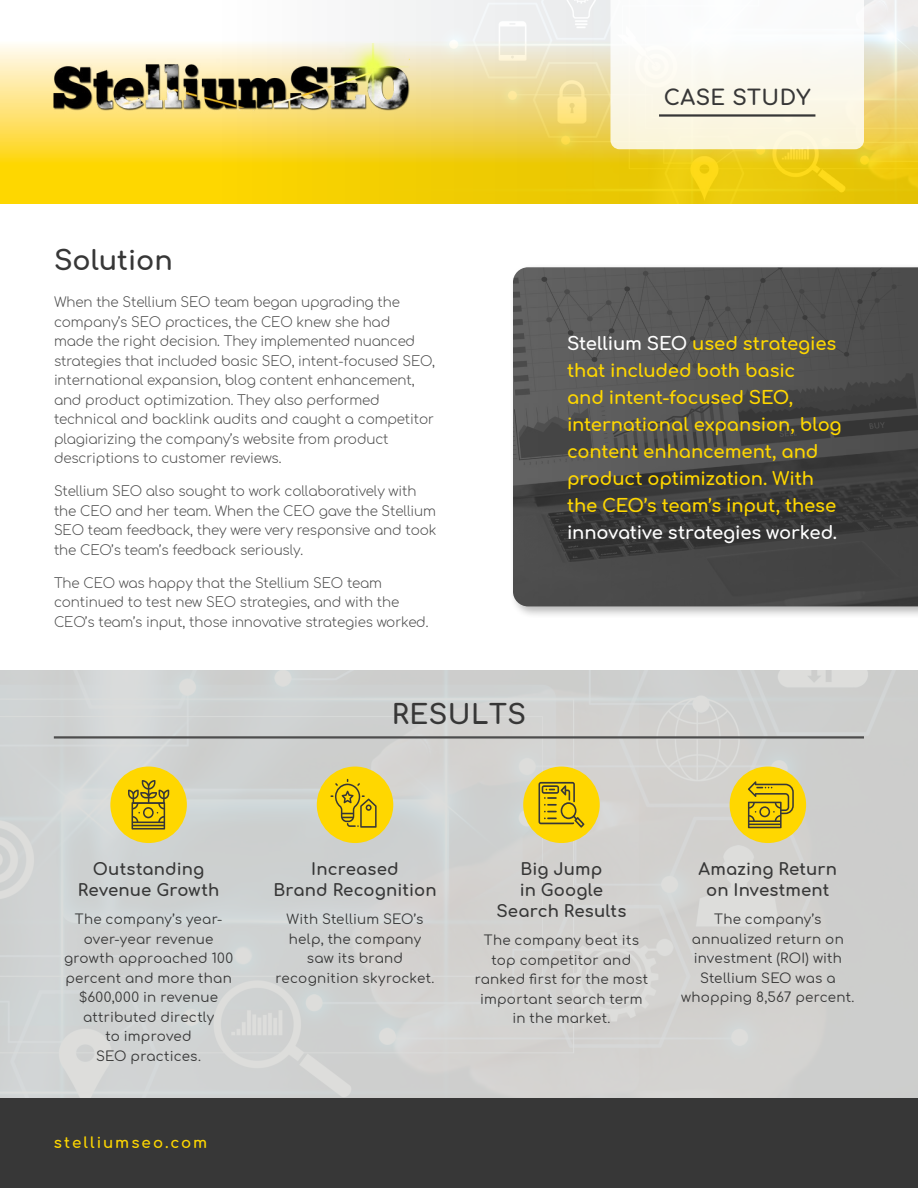
<style>
.page{position:relative;width:918px;height:1188px;background:#fff}
.page>*{position:absolute;margin:0;border:0;box-sizing:border-box;transform-origin:0 0}
.t1{font:700 27px "Comfortaa";color:#373737}
.t2{font:700 27px "Comfortaa";letter-spacing:.02em;color:#373737}
.t3{font:700 21px "Comfortaa";letter-spacing:.02em;color:#373737}
.t4{font:700 18px/27px "Comfortaa";letter-spacing:-.01em;color:#ffd700}
.t5{font:700 18px "Comfortaa";letter-spacing:-.01em;color:#fff}
.t6{font:700 16.5px/21px "Comfortaa";letter-spacing:.005em;color:#373737;text-align:center}
.t7{font:700 15px "Comfortaa";letter-spacing:.135em;color:#ffd700}
.t8{font:300 13.5px/19.5px "Comfortaa";letter-spacing:-.01em;color:#4b4b4b}
.t9{font:13.5px/19.5px "Comfortaa";letter-spacing:.015em;color:#373737;text-align:center}
.s1{color:#fff}
</style>
<div class="page">
<div style="left:509px;top:264px;width:409px;height:355px;background:#000;opacity:.28"></div>
<img style="left:513px;top:267px;width:405px;height:339px">
<img style="left:0;top:670px;width:918px;height:428px">
<svg style="left:0;top:44px;width:210px;height:159px;background:#fedd3d"></svg>
<img style="left:210px;top:0;width:708px;height:203px">
<svg style="left:610px;top:0;width:254px;height:149px"></svg>
<hr style="left:659px;top:114px;width:156px;height:3px;background:#373737">
<img style="left:54px;top:44px;width:356px;height:68px">
<hr style="left:54px;top:736px;width:810px;height:3px;background:#4d4d4d">
<div style="left:317px;top:767px;width:76px;height:76px;background:#ffd700;border-radius:50%"></div>
<div style="left:730px;top:767px;width:76px;height:76px;background:#ffd700;border-radius:50%"></div>
<div style="left:110px;top:767px;width:77px;height:76px;background:#ffd700;border-radius:50%"></div>
<div style="left:523px;top:767px;width:77px;height:76px;background:#ffd700;border-radius:50%"></div>
<svg style="left:539px;top:782px;width:45px;height:46px"></svg>
<svg style="left:748px;top:781px;width:46px;height:47px"></svg>
<svg style="left:128px;top:780px;width:41px;height:50px"></svg>
<svg style="left:331px;top:779px;width:46px;height:49px"></svg>
<div style="left:0;top:1098px;width:918px;height:90px;background:#373737"></div>
<h2 class="t3" style="left:664px;top:78px;width:148px">CASE STUDY</h2>
<h1 class="t1" style="left:54px;top:235px;width:120px">Solution</h1>
<p class="t8" style="left:54px;top:291px;width:383px">When the Stellium SEO team began upgrading the company’s SEO practices, the CEO knew she had<br>made the right decision. They implemented nuanced strategies that included basic SEO, intent-focused SEO, international expansion, blog content enhancement, and product optimization. They also performed technical and backlink audits and caught a competitor plagiarizing the company’s website from product descriptions to customer reviews.</p>
<p class="t8" style="left:54px;top:480px;width:384px">Stellium SEO also sought to work collaboratively with the CEO and her team. When the CEO gave the Stellium SEO team feedback, they were very responsive and took the CEO’s team’s feedback seriously.</p>
<p class="t8" style="left:54px;top:571px;width:376px">The CEO was happy that the Stellium SEO team continued to test new SEO strategies, and with the<br>CEO’s team’s input, those innovative strategies worked.</p>
<h1 class="t2" style="left:392px;top:690px;width:136px">RESULTS</h1>
<h3 class="t4" style="left:567px;top:327px;width:276px"><span class="s1">Stellium SEO</span> used strategies that included both basic<br>and intent-focused SEO, international expansion, blog content enhancement, and product optimization. With the CEO’s team’s input, these</h3>
<h3 class="t5" style="left:567px;top:515px;width:272px">innovative strategies worked.</h3>
<p class="t6" style="left:78px;top:856px;width:143px">Outstanding<br>Revenue Growth</p>
<p class="t9" style="left:64px;top:908px;width:171px">The company’s year&shy;over-year revenue growth approached 100 percent and more than $600,000 in revenue attributed directly<br>to improved<br>SEO practices.</p>
<p class="t7" style="left:54px;top:1129px;width:155px">stelliumseo.com</p>
<p class="t6" style="left:273px;top:856px;width:165px">Increased<br>Brand Recognition</p>
<p class="t9" style="left:276px;top:908px;width:160px">With Stellium SEO’s help, the company saw its brand recognition skyrocket.</p>
<p class="t6" style="left:497px;top:856px;width:131px">Big Jump<br>in Google<br>Search Results</p>
<p class="t9" style="left:475px;top:929px;width:175px">The company beat its top competitor and ranked first for the most important search term in the market.</p>
<p class="t6" style="left:699px;top:856px;width:140px">Amazing Return on Investment</p>
<p class="t9" style="left:681px;top:908px;width:175px">The company’s annualized return on investment (ROI) with<br>Stellium SEO was a whopping 8,567 percent.</p>
</div>
